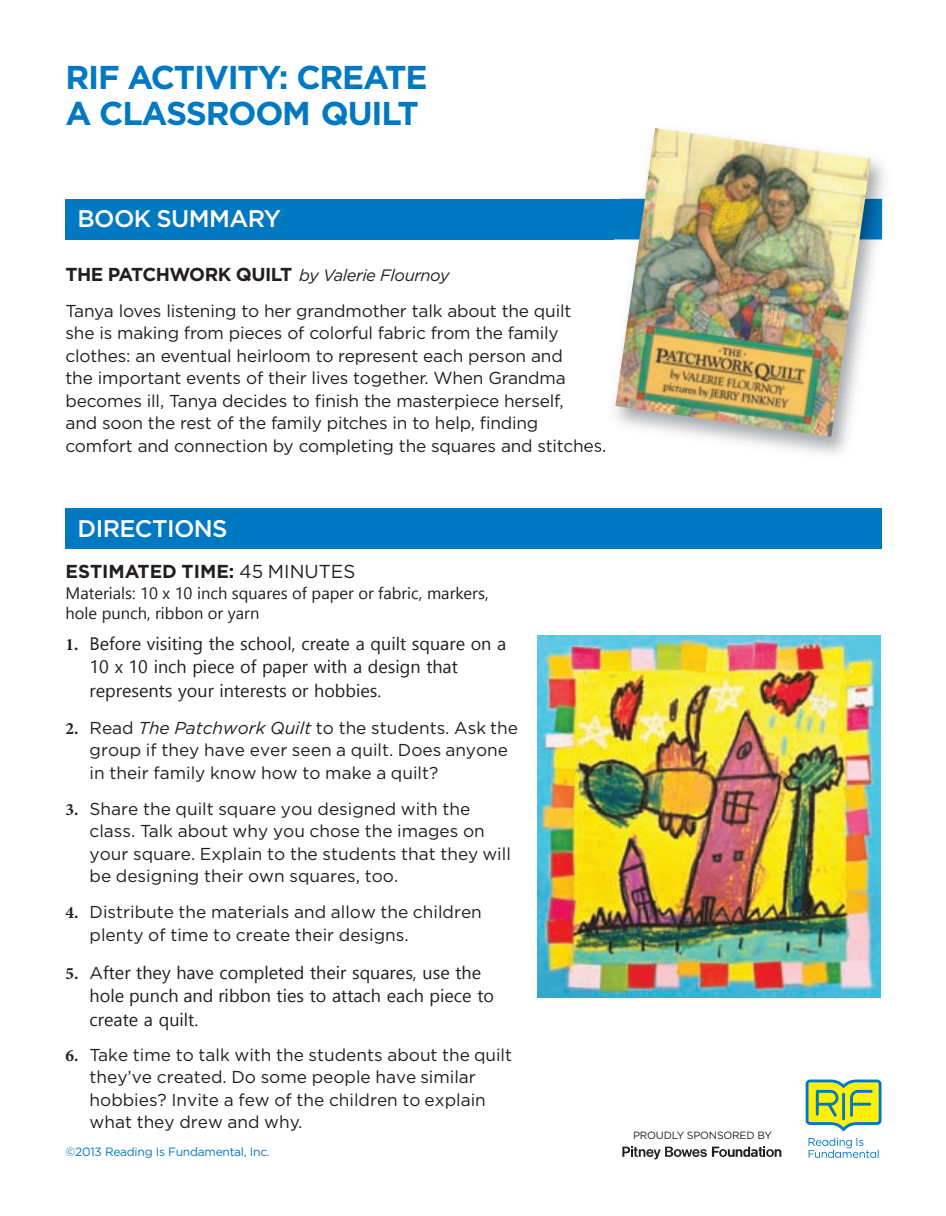
<style>
.page{position:relative;width:946px;height:1216px;background:#fff}
.page>*{position:absolute;margin:0;border:0;box-sizing:border-box;transform-origin:0 0}
.t1{font:700 33px/36px "Gotham";letter-spacing:-.035em;color:#0079c2}
.t2{font:500 24px "Gotham";letter-spacing:-.025em;color:#fff}
.t3{font:700 18.75px "Gotham";letter-spacing:-.025em;color:#231f20}
.t4{font:700 18.75px "Gotham";color:#231f20}
.t5{font:18px/23.4px "Gadugi";color:#231f20}
.t6{font:17.25px/22.5px "Gotham";color:#231f20}
.t7{font:16.5px/19.8px "Gadugi";color:#231f20}
.t8{font:12px "Gotham";letter-spacing:-.02em;color:#0079c2}
.t9{font:10.5px "Gotham";letter-spacing:-.02em;color:#231f20}
.s1{font-weight:400;font-style:italic;font-size:16.5px}
.s2{font-weight:400}
.s3{font-family:"Minion Pro";font-weight:700;font-size:17.25px}
.s4{font-family:"Minion Pro";font-weight:700}
.s5{font-style:italic}
.s6{font-family:"Gotham";font-size:17.25px}
</style>
<div class="page">
<div style="left:65px;top:199px;width:816px;height:40px;background:#0079c2"></div>
<div style="left:65px;top:508px;width:816px;height:41px;background:#0079c2"></div>
<svg style="left:805px;top:1079px;width:76px;height:52px"></svg>
<svg style="left:808px;top:1137px;width:70px;height:20px"></svg>
<img style="left:583px;top:158px;width:302px;height:296px">
<img style="left:614px;top:199px;width:267px;height:40px">
<img style="left:584px;top:442px;width:20px;height:10px">
<img style="left:615px;top:128px;width:255px;height:309px">
<img style="left:537px;top:635px;width:343px;height:362px">
<svg style="left:622px;top:1146px;width:159px;height:13px"></svg>
<h1 class="t1" style="left:65px;top:62px;width:363px">RIF ACTIVITY: CREATE<br>A CLASSROOM QUILT</h1>
<h2 class="t2" style="left:78px;top:210px;width:205px">BOOK SUMMARY</h2>
<p class="t3" style="left:65px;top:267px;width:385px">THE PATCHWORK QUILT <span class="s1">by Valerie Flournoy</span></p>
<p class="t6" style="left:65px;top:301px;width:542px">Tanya loves listening to her grandmother talk about the quilt<br>she is making from pieces of colorful fabric from the family clothes: an eventual heirloom to represent each person and<br>the important events of their lives together. When Grandma becomes ill, Tanya decides to finish the masterpiece herself,<br>and soon the rest of the family pitches in to help, finding comfort and connection by completing the squares and stitches.</p>
<h2 class="t2" style="left:78px;top:520px;width:151px">DIRECTIONS</h2>
<p class="t4" style="left:66px;top:565px;width:291px">ESTIMATED TIME: <span class="s2">45 MINUTES</span></p>
<p class="t7" style="left:66px;top:583px;width:424px">Materials: 10 x 10 inch squares of paper or fabric, markers, hole punch, ribbon or yarn</p>
<p class="t5" style="left:90px;top:631px;width:418px;text-indent:-24px"><span class="s3">1.</span> Before visiting the school, create a quilt square on a<br>10 x 10 inch piece of paper with a design that represents your interests or hobbies.</p>
<p class="t6" style="left:90px;top:717px;width:430px;text-indent:-24px"><span class="s4">2.</span> Read <span class="s5">The Patchwork Quilt</span> to the students. Ask the group if they have ever seen a quilt. Does anyone in their family know how to make a quilt?</p>
<p class="t6" style="left:90px;top:798px;width:423px;text-indent:-24px"><span class="s4">3.</span> Share the quilt square you designed with the class. Talk about why you chose the images on your square. Explain to the students that they will be designing their own squares, too.</p>
<p class="t6" style="left:90px;top:902px;width:394px;text-indent:-24px"><span class="s4">4.</span> Distribute the materials and allow the children plenty of time to create their designs.</p>
<p class="t5" style="left:90px;top:960px;width:406px;text-indent:-24px"><span class="s3">5.</span> <span class="s6">A</span>fter they have completed their squares, use the hole punch and ribbon ties to attach each piece to create a quilt.</p>
<p class="t6" style="left:90px;top:1044px;width:424px;text-indent:-24px"><span class="s4">6.</span> Take time to talk with the students about the quilt they’ve created. Do some people have similar hobbies? Invite a few of the children to explain what they drew and why.</p>
<p class="t8" style="left:65px;top:1147px;width:206px">©2013 Reading Is Fundamental, Inc.</p>
<p class="t9" style="left:633px;top:1131px;width:140px">PROUDLY SPONSORED BY</p>
</div>
